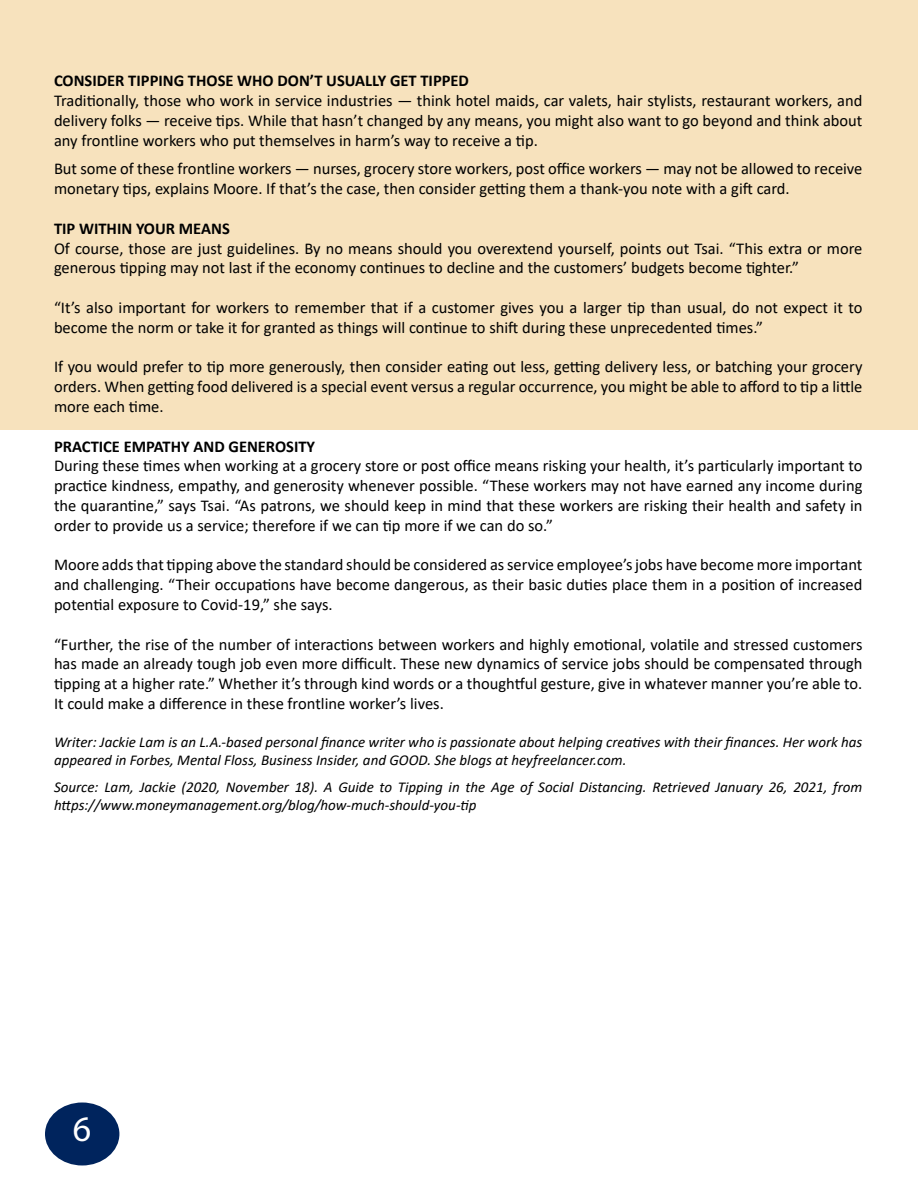
<style>
.page{position:relative;width:918px;height:1188px;background:#fff}
.page>*{position:absolute;margin:0;border:0;box-sizing:border-box;transform-origin:0 0}
.t1{font:36px "Myriad Pro";color:#fff}
.t2{font:16.5px/19.8px "Calibri";color:#000;text-align:justify}
.t3{font:700 16.5px "Calibri";color:#000}
.t4{font:italic 15px/18px "Calibri";color:#000}
</style>
<div class="page">
<div style="left:1px;top:0;width:917px;height:429px;background:#f7e2bd"></div>
<div style="left:45px;top:1102px;width:74px;height:64px;background:#00245d;border-radius:50%"></div>
<p class="t3" style="left:54px;top:69px;width:417px">CONSIDER TIPPING THOSE WHO DON’T USUALLY GET TIPPED</p>
<p class="t2" style="left:54px;top:90px;width:810px">Traditionally, those who work in service industries — think hotel maids, car valets, hair stylists, restaurant workers, and delivery folks — receive tips. While that hasn’t changed by any means, you might also want to go beyond and think about any frontline workers who put themselves in harm’s way to receive a tip.</p>
<p class="t2" style="left:54px;top:159px;width:810px">But some of these frontline workers — nurses, grocery store workers, post office workers — may not be allowed to receive monetary tips, explains Moore. If that’s the case, then consider getting them a thank-you note with a gift card.</p>
<p class="t3" style="left:54px;top:217px;width:177px">TIP WITHIN YOUR MEANS</p>
<p class="t2" style="left:54px;top:238px;width:810px">Of course, those are just guidelines. By no means should you overextend yourself, points out Tsai. “This extra or more generous tipping may not last if the economy continues to decline and the customers’ budgets become tighter.”</p>
<p class="t2" style="left:54px;top:297px;width:810px">“It’s also important for workers to remember that if a customer gives you a larger tip than usual, do not expect it to become the norm or take it for granted as things will continue to shift during these unprecedented times.”</p>
<p class="t2" style="left:54px;top:357px;width:810px">If you would prefer to tip more generously, then consider eating out less, getting delivery less, or batching your grocery orders. When getting food delivered is a special event versus a regular occurrence, you might be able to afford to tip a little more each time.</p>
<p class="t3" style="left:54px;top:434px;width:263px">PRACTICE EMPATHY AND GENEROSITY</p>
<p class="t2" style="left:54px;top:456px;width:810px">During these times when working at a grocery store or post office means risking your health, it’s particularly important to practice kindness, empathy, and generosity whenever possible. “These workers may not have earned any income during the quarantine,” says Tsai. “As patrons, we should keep in mind that these workers are risking their health and safety in order to provide us a service; therefore if we can tip more if we can do so.”</p>
<p class="t2" style="left:54px;top:555px;width:810px">Moore adds that tipping above the standard should be considered as service employee’s jobs have become more important and challenging. “Their occupations have become dangerous, as their basic duties place them in a position of increased potential exposure to Covid-19,” she says.</p>
<p class="t2" style="left:54px;top:634px;width:810px">“Further, the rise of the number of interactions between workers and highly emotional, volatile and stressed customers has made an already tough job even more difficult. These new dynamics of service jobs should be compensated through tipping at a higher rate.” Whether it’s through kind words or a thoughtful gesture, give in whatever manner you’re able to.<br>It could make a difference in these frontline worker’s lives.</p>
<p class="t4" style="left:54px;top:732px;width:810px">Writer: Jackie Lam is an L.A.-based personal finance writer who is passionate about helping creatives with their finances. Her work has appeared in Forbes, Mental Floss, Business Insider, and GOOD. She blogs at heyfreelancer.com.</p>
<p class="t4" style="left:54px;top:777px;width:810px">Source: Lam, Jackie (2020, November 18). A Guide to Tipping in the Age of Social Distancing. Retrieved January 26, 2021, from https://www.moneymanagement.org/blog/how-much-should-you-tip</p>
<h1 class="t1" style="left:73px;top:1106px;width:20px">6</h1>
</div>
